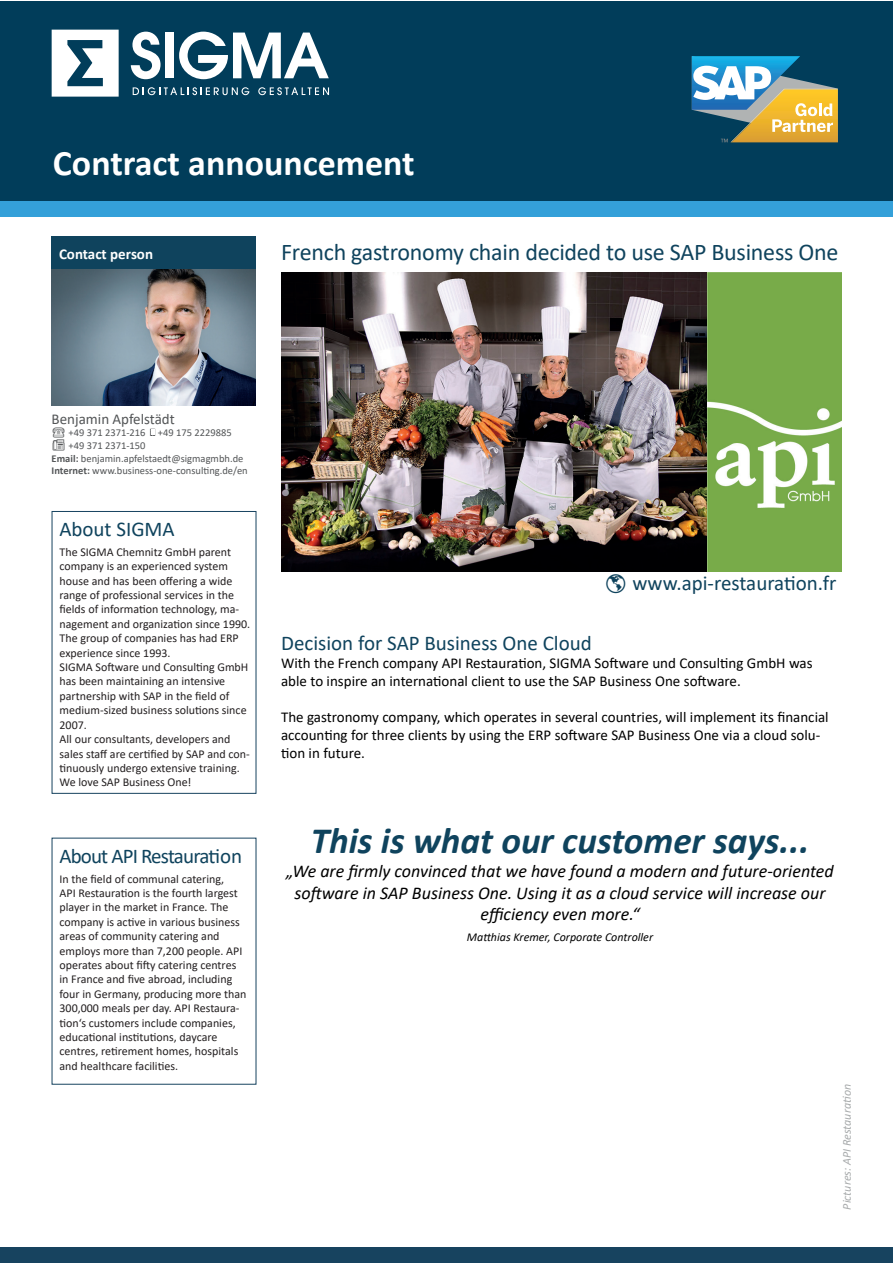
<style>
.page{position:relative;width:893px;height:1263px;background:#fff}
.page>*{position:absolute;margin:0;border:0;box-sizing:border-box;transform-origin:0 0}
.t1{font:italic 700 37.2px "Calibri";color:#0f435d}
.t2{font:700 36px "Calibri";color:#fff}
.t3{font:24px "Calibri";letter-spacing:-.01em;color:#0f435d}
.t4{font:21px "Calibri";color:#0f435d}
.t5{font:21px "Calibri";letter-spacing:-.04em;color:#0f435d}
.t6{font:italic 18px/21.6px "Calibri";color:#000001;text-align:center}
.t7{font:15px/18px "Calibri";color:#000001}
.t8{font:15px "Calibri";color:#535557}
.t9{font:700 15px "Calibri";color:#fff}
.t10{font:12px/14.4px "Calibri";color:#231f20}
.t11{font:italic 12px "Calibri";color:#000001}
.t12{font:italic 12px "Calibri";color:#a8abac}
.t13{font:10.5px "Calibri";color:#535557}
.s1{font-weight:700}
</style>
<div class="page">
<div style="left:0;top:1px;width:893px;height:201px;background:#013d5a"></div>
<svg style="left:131px;top:32px;width:30px;height:47px"></svg>
<div style="left:166px;top:33px;width:8px;height:45px;background:#fff"></div>
<svg style="left:179px;top:32px;width:150px;height:47px"></svg>
<svg style="left:133px;top:87px;width:116px;height:8px"></svg>
<svg style="left:258px;top:87px;width:71px;height:8px"></svg>
<svg style="left:52px;top:30px;width:67px;height:67px"></svg>
<div style="left:0;top:201px;width:893px;height:15px;background:#34a0d9"></div>
<div style="left:52px;top:236px;width:204px;height:34px;background:#0f435d"></div>
<div style="left:52px;top:511px;width:204px;height:283px;background:#fff;border:1px solid #17435f"></div>
<div style="left:0;top:1248px;width:893px;height:15px;background:#17435f"></div>
<img style="left:52px;top:269px;width:204px;height:136px">
<svg style="left:692px;top:56px;width:146px;height:86px"></svg>
<img style="left:281px;top:273px;width:427px;height:298px">
<img style="left:708px;top:273px;width:134px;height:298px">
<h2 class="t2" style="left:53px;top:137px;width:363px">Contract announcement</h2>
<p class="t9" style="left:59px;top:243px;width:96px">Contact person</p>
<h3 class="t3" style="left:281px;top:235px;width:559px">French gastronomy chain decided to use SAP Business One</h3>
<p class="t8" style="left:52px;top:408px;width:125px">Benjamin Apfelstädt</p>
<p class="t13" style="left:52px;top:426px;width:182px">☎ +49 371 2371-216 +49 175 2229885</p>
<p class="t13" style="left:68px;top:438px;width:79px">+49 371 2371-150</p>
<p class="t13" style="left:52px;top:451px;width:193px"><span class="s1">Email:</span> benjamin.apfelstaedt@sigmagmbh.de</p>
<p class="t13" style="left:52px;top:463px;width:198px"><span class="s1">Internet:</span> www.business-one-consulting.de/en</p>
<h3 class="t4" style="left:59px;top:515px;width:117px">About SIGMA</h3>
<p class="t10" style="left:60px;top:544px;width:192px">The SIGMA Chemnitz GmbH parent company is an experienced system house and has been offering a wide range of professional services in the fields of information technology, ma&shy;nagement and organization since 1990.<br>The group of companies has had ERP experience since 1993.<br>SIGMA Software und Consulting GmbH has been maintaining an intensive partnership with SAP in the field of medium-sized business solutions since 2007.<br>All our consultants, developers and sales staff are certified by SAP and con&shy;tinuously undergo extensive training.<br>We love SAP Business One!</p>
<h3 class="t5" style="left:59px;top:841px;width:184px">About API Restauration</h3>
<p class="t10" style="left:60px;top:871px;width:188px">In the field of communal catering,<br>API Restauration is the fourth largest player in the market in France. The company is active in various business areas of community catering and employs more than 7,200 people. API operates about fifty catering centres in France and five abroad, including four in Germany, producing more than 300,000 meals per day. API Restaura&shy;tion‘s customers include companies, educational institutions, daycare centres, retirement homes, hospitals and healthcare facilities.</p>
<h3 class="t4" style="left:632px;top:568px;width:206px">www.api-restauration.fr</h3>
<h3 class="t4" style="left:281px;top:629px;width:312px">Decision for SAP Business One Cloud</h3>
<p class="t7" style="left:281px;top:654px;width:533px">With the French company API Restauration, SIGMA Software und Consulting GmbH was able to inspire an international client to use the SAP Business One software.</p>
<p class="t7" style="left:281px;top:708px;width:549px">The gastronomy company, which operates in several countries, will implement its financial accounting for three clients by using the ERP software SAP Business One via a cloud solu&shy;tion in future.</p>
<h1 class="t1" style="left:311px;top:814px;width:500px">This is what our customer says...</h1>
<h3 class="t6" style="left:286px;top:860px;width:549px">„We are firmly convinced that we have found a modern and future-oriented software in SAP Business One. Using it as a cloud service will increase our efficiency even more.“</h3>
<p class="t11" style="left:467px;top:929px;width:188px">Matthias Kremer, Corporate Controller</p>
<p class="t12" style="left:838px;top:1209px;width:127px;rotate:-90deg">Pictures: API Restauration</p>
</div>
